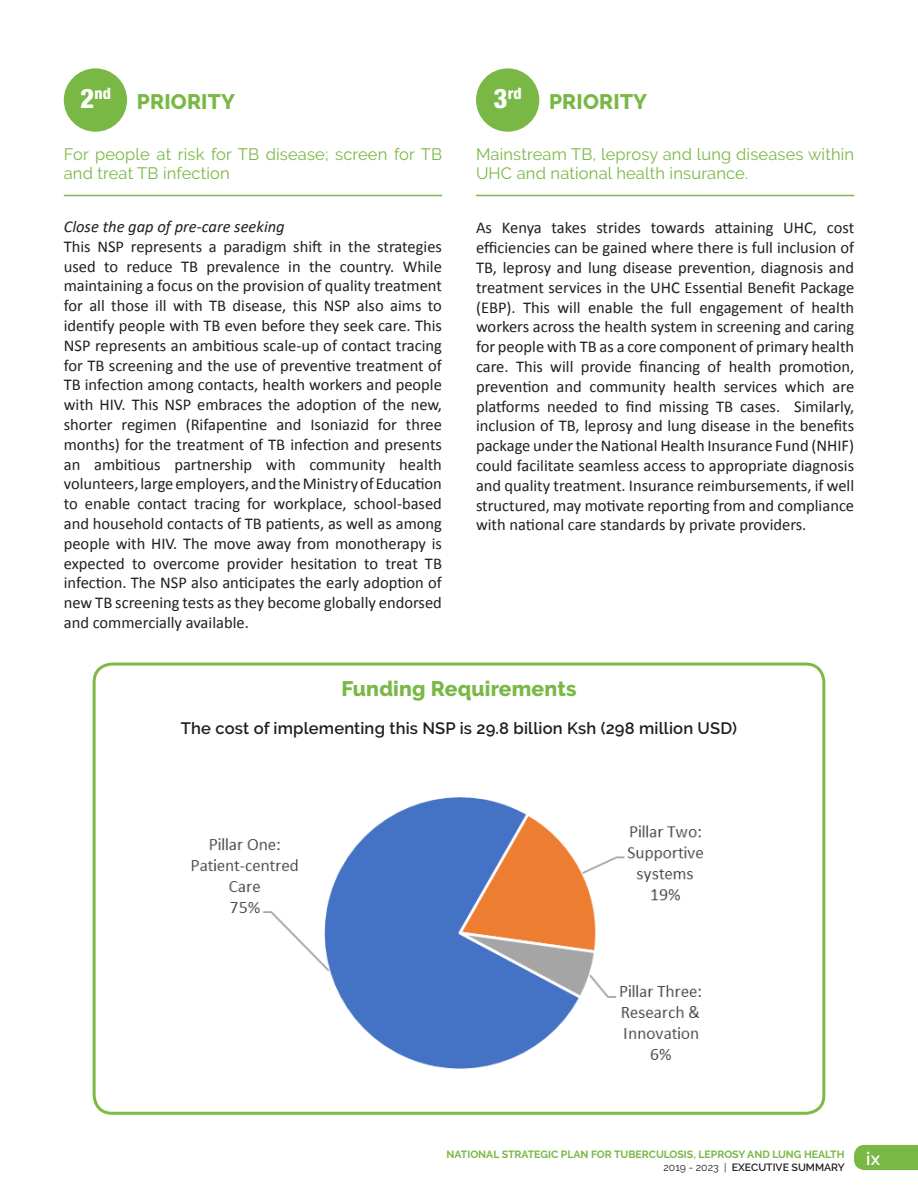
<style>
.page{position:relative;width:918px;height:1188px;background:#fff}
.page>*{position:absolute;margin:0;border:0;box-sizing:border-box;transform-origin:0 0}
.t1{font:800 condensed 27px "Helvetica Neue LT Std";color:#fff}
.t2{font:800 21px "Raleway";letter-spacing:.01em;color:#79b845}
.t3{font:600 18px "Raleway";color:#fff}
.t4{font:16.5px/19.8px "Calibri";color:#231f20;text-align:justify}
.t5{font:16.5px/19px "Raleway";letter-spacing:.01em;color:#79b845}
.t6{font:600 16.5px "Raleway";letter-spacing:.01em;color:#231f20}
.t7{font:italic 16.5px "Calibri";color:#231f20}
.t8{font:800 condensed 15.75px "Helvetica Neue LT Std";color:#fff}
.t9{font:700 10.5px/13.5px "Raleway";color:#79b845;text-align:right}
.s1{font-size:27px}
.s2{font-weight:400;color:#231f20}
.s3{font-weight:600;color:#231f20}
</style>
<div class="page">
<div style="left:854px;top:1145px;width:64px;height:25px;background:#79b845"></div>
<div style="left:64px;top:68px;width:63px;height:64px;background:#79b845;border-radius:50%"></div>
<div style="left:476px;top:68px;width:63px;height:64px;background:#79b845;border-radius:50%"></div>
<hr style="left:64px;top:195px;width:378px;height:1px;background:#79b845">
<hr style="left:476px;top:195px;width:378px;height:1px;background:#79b845">
<img style="left:191px;top:797px;width:513px;height:272px">
<div style="left:93px;top:663px;width:732px;height:452px;border:3px solid #7bbb44;border-radius:18px"></div>
<p class="t8" style="left:94px;top:84px;width:18px">nd</p>
<p class="t8" style="left:494px;top:84px;width:30px"><span class="s1">3</span>rd</p>
<p class="t5" style="left:64px;top:144px;width:380px">For people at risk for TB disease; screen for TB and treat TB infection</p>
<p class="t5" style="left:476px;top:144px;width:380px">Mainstream TB, leprosy and lung diseases within<br>UHC and national health insurance.</p>
<p class="t1" style="left:80px;top:82px;width:16px">2</p>
<p class="t2" style="left:137px;top:89px;width:100px">PRIORITY</p>
<p class="t2" style="left:549px;top:89px;width:100px">PRIORITY</p>
<p class="t7" style="left:64px;top:215px;width:222px">Close the gap of pre-care seeking</p>
<p class="t4" style="left:64px;top:236px;width:380px">This NSP represents a paradigm shift in the strategies used to reduce TB prevalence in the country. While maintaining a focus on the provision of quality treatment for all those ill with TB disease, this NSP also aims to identify people with TB even before they seek care. This NSP represents an ambitious scale-up of contact tracing for TB screening and the use of preventive treatment of TB infection among contacts, health workers and people with HIV. This NSP embraces the adoption of the new, shorter regimen (Rifapentine and Isoniazid for three months) for the treatment of TB infection and presents an ambitious partnership with community health volunteers, large employers, and the Ministry of Education to enable contact tracing for workplace, school-based and household contacts of TB patients, as well as among people with HIV. The move away from monotherapy is expected to overcome provider hesitation to treat TB infection. The NSP also anticipates the early adoption of new TB screening tests as they become globally endorsed and commercially available.</p>
<p class="t4" style="left:476px;top:218px;width:380px">As Kenya takes strides towards attaining UHC, cost efficiencies can be gained where there is full inclusion of TB, leprosy and lung disease prevention, diagnosis and treatment services in the UHC Essential Benefit Package (EBP). This will enable the full engagement of health workers across the health system in screening and caring for people with TB as a core component of primary health care. This will provide financing of health promotion, prevention and community health services which are platforms needed to find missing TB cases. Similarly, inclusion of TB, leprosy and lung disease in the benefits package under the National Health Insurance Fund (NHIF) could facilitate seamless access to appropriate diagnosis and quality treatment. Insurance reimbursements, if well structured, may motivate reporting from and compliance with national care standards by private providers.</p>
<p class="t2" style="left:341px;top:677px;width:237px">Funding Requirements</p>
<p class="t6" style="left:181px;top:719px;width:558px">The cost of implementing this NSP is 29.8 billion Ksh (298 million USD)</p>
<p class="t9" style="left:447px;top:1148px;width:400px">NATIONAL STRATEGIC PLAN FOR TUBERCULOSIS, LEPROSY AND LUNG HEALTH<br><span class="s2">2019 - 2023 |</span> <span class="s3">EXECUTIVE SUMMARY</span></p>
<p class="t3" style="left:866px;top:1149px;width:15px">ix</p>
</div>
